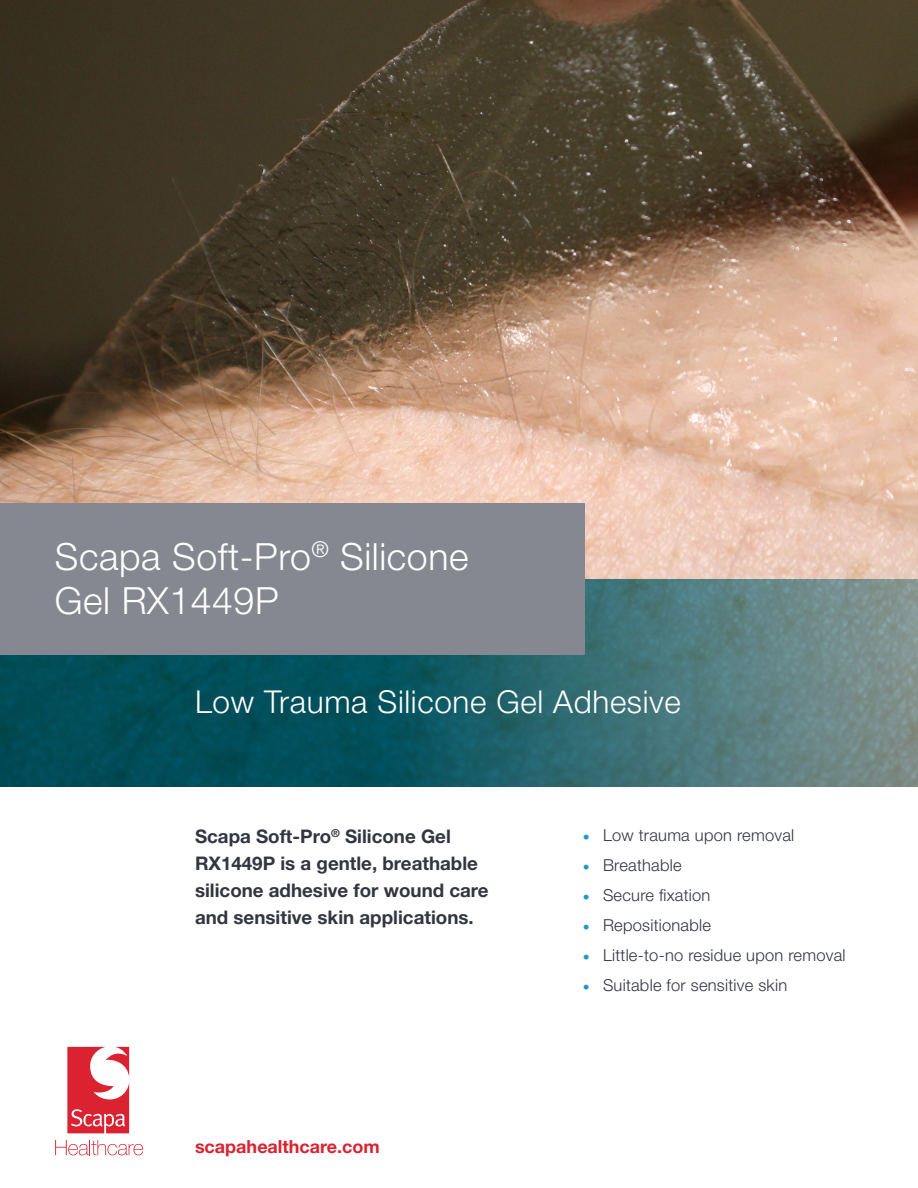
<style>
.page{position:relative;width:918px;height:1188px;background:#fff}
.page>*{position:absolute;margin:0;border:0;box-sizing:border-box;transform-origin:0 0}
.cover_-_title{font:300 37.5px/44.2px "Helvetica Neue LT Std";letter-spacing:.015em;color:#fff}
.cover_-_subtitle{font:300 31.5px "Helvetica Neue LT Std";letter-spacing:.02em;color:#fff}
.cover_-_intro_text{font:700 18.75px/27px "Helvetica Neue LT Std";color:#323640}
.Footer_-_online_-_co{font:700 18px "Helvetica Neue LT Std";color:#db2230}
.t1{font:300 16.5px "Helvetica Neue LT Std";letter-spacing:.015em;color:#323640}
.s1{font-size:13.8px;color:#2198cc}
</style>
<div class="page">
<img style="left:0;top:0;width:918px;height:579px">
<svg style="left:0;top:579px;width:918px;height:207px;background:#32696f"></svg>
<svg style="left:67px;top:1047px;width:62px;height:86px"></svg>
<svg style="left:55px;top:1140px;width:88px;height:15px"></svg>
<div style="left:0;top:503px;width:584px;height:152px;background:#858891"></div>
<p class="cover_-_title" style="left:55px;top:533px;width:415px">Scapa Soft-Pro<sup>®</sup> Silicone<br>Gel RX1449P</p>
<p class="cover_-_subtitle" style="left:195px;top:683px;width:487px">Low Trauma Silicone Gel Adhesive</p>
<p class="cover_-_intro_text" style="left:195px;top:822px;width:295px">Scapa Soft-Pro<sup>®</sup> Silicone Gel<br>RX1449P is a gentle, breathable silicone adhesive for wound care</p>
<p class="cover_-_intro_text" style="left:195px;top:903px;width:280px">and sensitive skin applications.</p>
<p class="Footer_-_online_-_co" style="left:195px;top:1136px;width:186px">scapahealthcare.com</p>
<p class="t1" style="left:583px;top:825px;width:213px"><span class="s1">•</span> Low trauma upon removal</p>
<p class="t1" style="left:583px;top:855px;width:100px"><span class="s1">•</span> Breathable</p>
<p class="t1" style="left:583px;top:885px;width:129px"><span class="s1">•</span> Secure fixation</p>
<p class="t1" style="left:583px;top:915px;width:130px"><span class="s1">•</span> Repositionable</p>
<p class="t1" style="left:583px;top:945px;width:264px"><span class="s1">•</span> Little-to-no residue upon removal</p>
<p class="t1" style="left:583px;top:975px;width:206px"><span class="s1">•</span> Suitable for sensitive skin</p>
</div>
